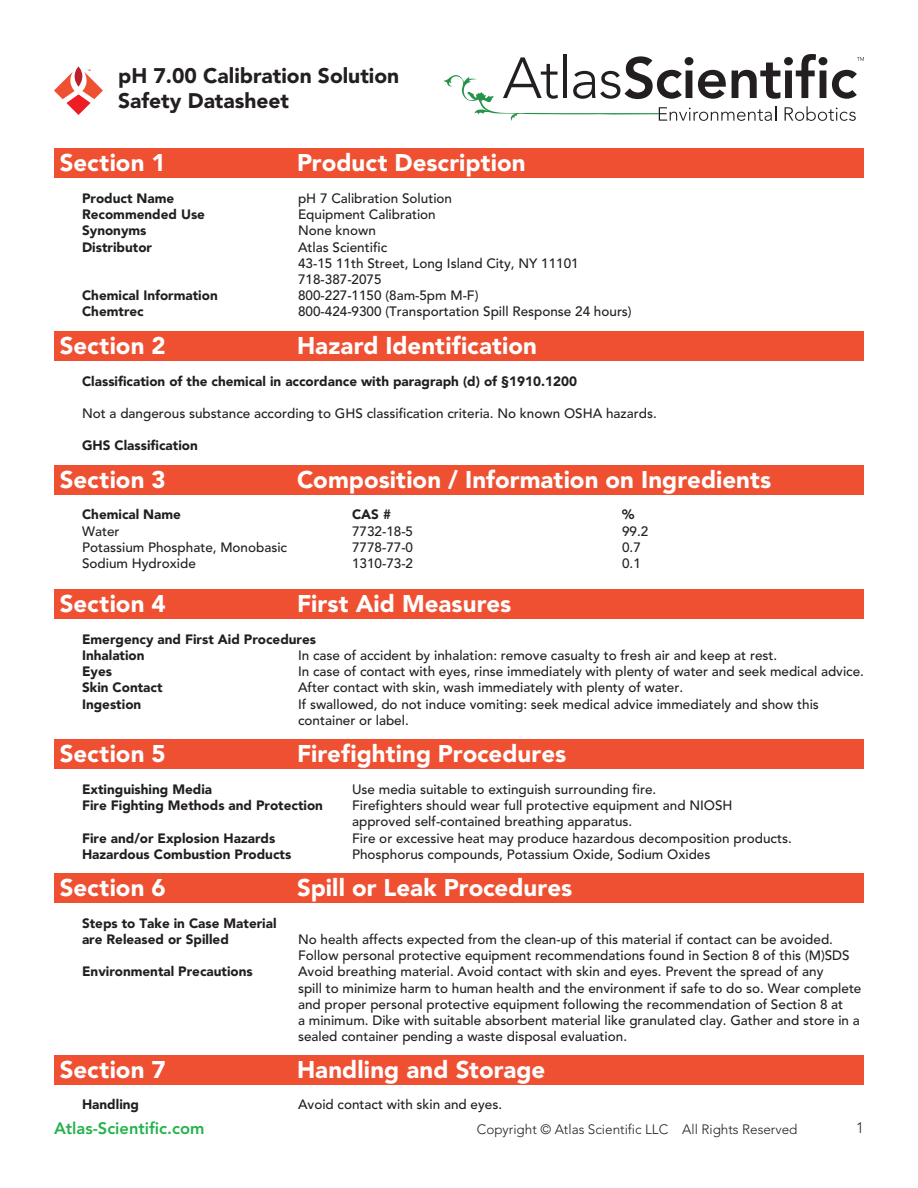
<style>
.page{position:relative;width:918px;height:1188px;background:#fff}
.page>*{position:absolute;margin:0;border:0;box-sizing:border-box;transform-origin:0 0}
.t1{font:900 24px "Avenir";color:#fff}
.t2{font:900 21px/25.2px "Avenir";color:#231f20}
.t3{font:800 16.5px "Avenir";color:#23b24b}
.t4{font:300 15px "Avenir";color:#231f20}
.t5{font:500 13.5px/16.2px "Avenir";color:#231f20}
.t6{font:900 13.5px/16.2px "Avenir";color:#231f20}
.t7{font:300 13.5px "Avenir";color:#231f20}
</style>
<div class="page">
<svg style="left:444px;top:54px;width:420px;height:67px"></svg>
<svg style="left:54px;top:66px;width:49px;height:49px"></svg>
<div style="left:54px;top:148px;width:810px;height:30px;background:#ef5032"></div>
<div style="left:54px;top:331px;width:810px;height:29px;background:#ef5032"></div>
<div style="left:54px;top:465px;width:810px;height:29px;background:#ef5032"></div>
<div style="left:54px;top:589px;width:810px;height:29px;background:#ef5032"></div>
<div style="left:54px;top:739px;width:810px;height:30px;background:#ef5032"></div>
<div style="left:54px;top:873px;width:810px;height:29px;background:#ef5032"></div>
<div style="left:54px;top:1056px;width:810px;height:29px;background:#ef5032"></div>
<h2 class="t2" style="left:118px;top:63px;width:283px">pH 7.00 Calibration Solution<br>Safety Datasheet</h2>
<p class="t1" style="left:60px;top:148px;width:107px">Section 1</p>
<p class="t1" style="left:297px;top:148px;width:230px">Product Description</p>
<p class="t6" style="left:82px;top:190px;width:94px">Product Name</p>
<p class="t5" style="left:298px;top:191px;width:156px">pH 7 Calibration Solution</p>
<p class="t6" style="left:82px;top:206px;width:124px">Recommended Use</p>
<p class="t5" style="left:298px;top:207px;width:139px">Equipment Calibration</p>
<p class="t6" style="left:82px;top:223px;width:66px">Synonyms</p>
<p class="t5" style="left:298px;top:223px;width:79px">None known</p>
<p class="t6" style="left:82px;top:239px;width:71px">Distributor</p>
<p class="t5" style="left:298px;top:239px;width:91px">Atlas Scientific</p>
<p class="t5" style="left:298px;top:255px;width:282px">43-15 11th Street, Long Island City, NY 11101</p>
<p class="t5" style="left:298px;top:272px;width:85px">718-387-2075</p>
<p class="t6" style="left:82px;top:287px;width:137px">Chemical Information</p>
<p class="t5" style="left:298px;top:288px;width:182px">800-227-1150 (8am-5pm M-F)</p>
<p class="t6" style="left:82px;top:304px;width:63px">Chemtrec</p>
<p class="t5" style="left:298px;top:304px;width:335px">800-424-9300 (Transportation Spill Response 24 hours)</p>
<p class="t1" style="left:60px;top:331px;width:107px">Section 2</p>
<p class="t1" style="left:297px;top:331px;width:241px">Hazard Identification</p>
<p class="t6" style="left:82px;top:373px;width:497px">Classification of the chemical in accordance with paragraph (d) of §1910.1200</p>
<p class="t5" style="left:82px;top:406px;width:576px">Not a dangerous substance according to GHS classification criteria. No known OSHA hazards.</p>
<p class="t6" style="left:82px;top:438px;width:117px">GHS Classification</p>
<p class="t1" style="left:60px;top:465px;width:107px">Section 3</p>
<p class="t1" style="left:297px;top:465px;width:476px">Composition / Information on Ingredients</p>
<p class="t6" style="left:82px;top:507px;width:100px">Chemical Name</p>
<p class="t6" style="left:352px;top:507px;width:40px">CAS #</p>
<p class="t6" style="left:622px;top:507px;width:14px">%</p>
<p class="t5" style="left:82px;top:523px;width:39px">Water</p>
<p class="t5" style="left:352px;top:523px;width:63px">7732-18-5</p>
<p class="t5" style="left:622px;top:523px;width:28px">99.2</p>
<p class="t5" style="left:82px;top:539px;width:207px">Potassium Phosphate, Monobasic</p>
<p class="t5" style="left:352px;top:539px;width:63px">7778-77-0</p>
<p class="t5" style="left:622px;top:539px;width:20px">0.7</p>
<p class="t5" style="left:82px;top:556px;width:115px">Sodium Hydroxide</p>
<p class="t5" style="left:352px;top:556px;width:63px">1310-73-2</p>
<p class="t5" style="left:622px;top:556px;width:20px">0.1</p>
<p class="t1" style="left:60px;top:589px;width:107px">Section 4</p>
<p class="t1" style="left:297px;top:589px;width:216px">First Aid Measures</p>
<p class="t6" style="left:82px;top:631px;width:236px">Emergency and First Aid Procedures</p>
<p class="t6" style="left:82px;top:647px;width:64px">Inhalation</p>
<p class="t5" style="left:298px;top:648px;width:481px">In case of accident by inhalation: remove casualty to fresh air and keep at rest.</p>
<p class="t6" style="left:82px;top:663px;width:32px">Eyes</p>
<p class="t5" style="left:298px;top:664px;width:567px">In case of contact with eyes, rinse immediately with plenty of water and seek medical advice.</p>
<p class="t6" style="left:82px;top:680px;width:82px">Skin Contact</p>
<p class="t5" style="left:298px;top:680px;width:387px">After contact with skin, wash immediately with plenty of water.</p>
<p class="t6" style="left:82px;top:696px;width:61px">Ingestion</p>
<p class="t5" style="left:298px;top:696px;width:522px">If swallowed, do not induce vomiting: seek medical advice immediately and show this container or label.</p>
<p class="t1" style="left:60px;top:739px;width:107px">Section 5</p>
<p class="t1" style="left:297px;top:739px;width:271px">Firefighting Procedures</p>
<p class="t6" style="left:82px;top:781px;width:132px">Extinguishing Media</p>
<p class="t5" style="left:352px;top:781px;width:306px">Use media suitable to extinguish surrounding fire.</p>
<p class="t6" style="left:82px;top:797px;width:242px">Fire Fighting Methods and Protection</p>
<p class="t5" style="left:352px;top:798px;width:382px">Firefighters should wear full protective equipment and NIOSH approved self-contained breathing apparatus.</p>
<p class="t6" style="left:82px;top:830px;width:195px">Fire and/or Explosion Hazards</p>
<p class="t5" style="left:352px;top:830px;width:441px">Fire or excessive heat may produce hazardous decomposition products.</p>
<p class="t6" style="left:82px;top:846px;width:211px">Hazardous Combustion Products</p>
<p class="t5" style="left:352px;top:846px;width:360px">Phosphorus compounds, Potassium Oxide, Sodium Oxides</p>
<p class="t1" style="left:60px;top:873px;width:107px">Section 6</p>
<p class="t6" style="left:82px;top:915px;width:196px">Steps to Take in Case Material are Released or Spilled</p>
<p class="t1" style="left:297px;top:873px;width:277px">Spill or Leak Procedures</p>
<p class="t5" style="left:298px;top:932px;width:553px">No health affects expected from the clean-up of this material if contact can be avoided.<br>Follow personal protective equipment recommendations found in Section 8 of this (M)SDS</p>
<p class="t6" style="left:82px;top:964px;width:172px">Environmental Precautions</p>
<p class="t5" style="left:298px;top:964px;width:565px">Avoid breathing material. Avoid contact with skin and eyes. Prevent the spread of any<br>spill to minimize harm to human health and the environment if safe to do so. Wear complete and proper personal protective equipment following the recommendation of Section 8 at<br>a minimum. Dike with suitable absorbent material like granulated clay. Gather and store in a sealed container pending a waste disposal evaluation.</p>
<p class="t1" style="left:60px;top:1056px;width:107px">Section 7</p>
<p class="t1" style="left:297px;top:1056px;width:250px">Handling and Storage</p>
<p class="t6" style="left:82px;top:1096px;width:59px">Handling</p>
<p class="t5" style="left:298px;top:1096px;width:206px">Avoid contact with skin and eyes.</p>
<p class="t3" style="left:54px;top:1118px;width:152px">Atlas-Scientific.com</p>
<p class="t7" style="left:477px;top:1121px;width:322px">Copyright © Atlas Scientific LLC All Rights Reserved</p>
<p class="t4" style="left:856px;top:1119px;width:9px">1</p>
</div>
